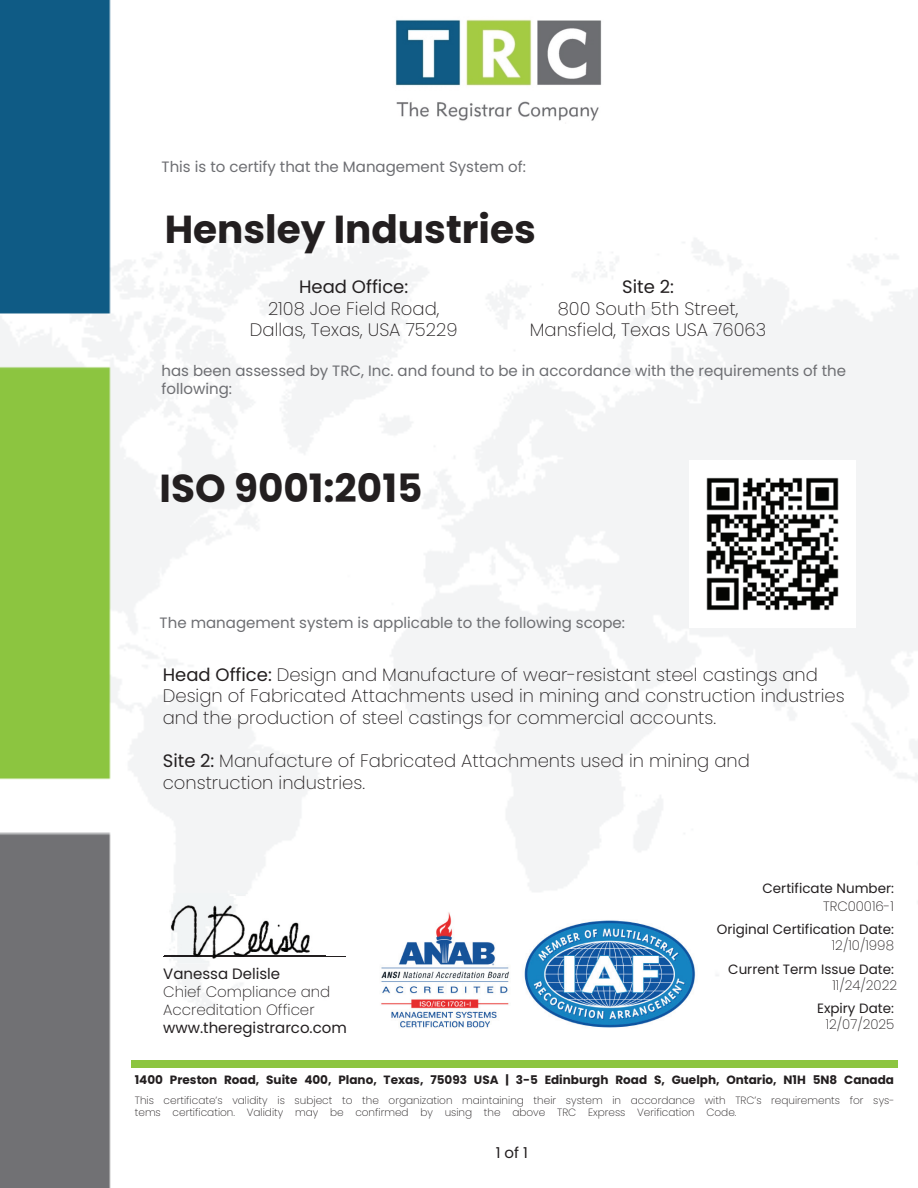
<style>
.page{position:relative;width:918px;height:1188px;background:#fff}
.page>*{position:absolute;margin:0;border:0;box-sizing:border-box;transform-origin:0 0}
.t1{font:700 39px "Poppins";color:#231f20}
.t2{font:200 18px/21.6px "Poppins";color:#231f20;text-align:center}
.t3{font:18px "Poppins";color:#231f20}
.t4{font:15px/18px "Poppins";color:#6d6e72}
.t5{font:15px "Poppins";color:#231f20}
.t6{font:200 15px/18px "Poppins";color:#231f20}
.t7{font:13.5px "Poppins";color:#231f20}
.t8{font:200 13.5px "Poppins";color:#231f20}
.t9{font:700 12px "Poppins";color:#231f20}
.t10{font:200 10.5px/12.6px "Poppins";color:#231f20}
.s1{font-weight:400}
</style>
<div class="page">
<img style="left:0;top:0;width:918px;height:1188px">
<hr style="left:163px;top:956px;width:183px;height:1px;background:#231f20">
<div style="left:131px;top:1060px;width:767px;height:7px;background:#8cc540"></div>
<img style="left:165px;top:893px;width:161px;height:71px">
<img style="left:165px;top:956px;width:161px;height:1px">
<img style="left:689px;top:461px;width:167px;height:166px">
<img style="left:372px;top:910px;width:332px;height:123px">
<img style="left:392px;top:17px;width:212px;height:106px">
<p class="t4" style="left:162px;top:158px;width:366px">This is to certify that the Management System of:</p>
<h1 class="t1" style="left:165px;top:206px;width:373px">Hensley Industries</h1>
<p class="t3" style="left:299px;top:276px;width:111px">Head Office:</p>
<p class="t2" style="left:250px;top:298px;width:209px">2108 Joe Field Road,<br>Dallas, Texas, USA 75229</p>
<p class="t3" style="left:622px;top:276px;width:53px">Site 2:</p>
<p class="t2" style="left:530px;top:298px;width:238px">800 South 5th Street,<br>Mansfield, Texas USA 76063</p>
<p class="t4" style="left:162px;top:362px;width:686px">has been assessed by TRC, Inc. and found to be in accordance with the requirements of the following:</p>
<h1 class="t1" style="left:160px;top:465px;width:264px">ISO 9001:2015</h1>
<p class="t4" style="left:160px;top:614px;width:467px">The management system is applicable to the following scope:</p>
<p class="t2" style="left:163px;top:664px;width:683px;text-align:left"><span class="s1">Head Office:</span> Design and Manufacture of wear-resistant steel castings and<br>Design of Fabricated Attachments used in mining and construction industries and the production of steel castings for commercial accounts.</p>
<p class="t2" style="left:163px;top:750px;width:589px;text-align:left"><span class="s1">Site 2:</span> Manufacture of Fabricated Attachments used in mining and construction industries.</p>
<p class="t5" style="left:163px;top:965px;width:119px">Vanessa Delisle</p>
<p class="t6" style="left:163px;top:983px;width:169px">Chief Compliance and<br>Accreditation Officer</p>
<p class="t5" style="left:163px;top:1019px;width:185px">www.theregistrarco.com</p>
<p class="t7" style="left:763px;top:880px;width:133px">Certificate Number:</p>
<p class="t8" style="left:823px;top:898px;width:72px">TRC00016-1</p>
<p class="t7" style="left:717px;top:922px;width:179px">Original Certification Date:</p>
<p class="t8" style="left:832px;top:938px;width:64px">12/10/1998</p>
<p class="t7" style="left:728px;top:962px;width:167px">Current Term Issue Date:</p>
<p class="t8" style="left:832px;top:978px;width:66px">11/24/2022</p>
<p class="t7" style="left:817px;top:1000px;width:78px">Expiry Date:</p>
<p class="t8" style="left:826px;top:1016px;width:70px">12/07/2025</p>
<p class="t9" style="left:135px;top:1073px;width:761px">1400 Preston Road, Suite 400, Plano, Texas, 75093 USA | 3-5 Edinburgh Road S, Guelph, Ontario, N1H 5N8 Canada</p>
<p class="t10" style="left:135px;top:1094px;width:761px">This certificate’s validity is subject to the organization maintaining their system in accordance with TRC’s requirements for sys&shy;tems certification. Validity may be confirmed by using the above TRC Express Verification Code.</p>
<p class="t5" style="left:496px;top:1144px;width:34px">1 of 1</p>
</div>
